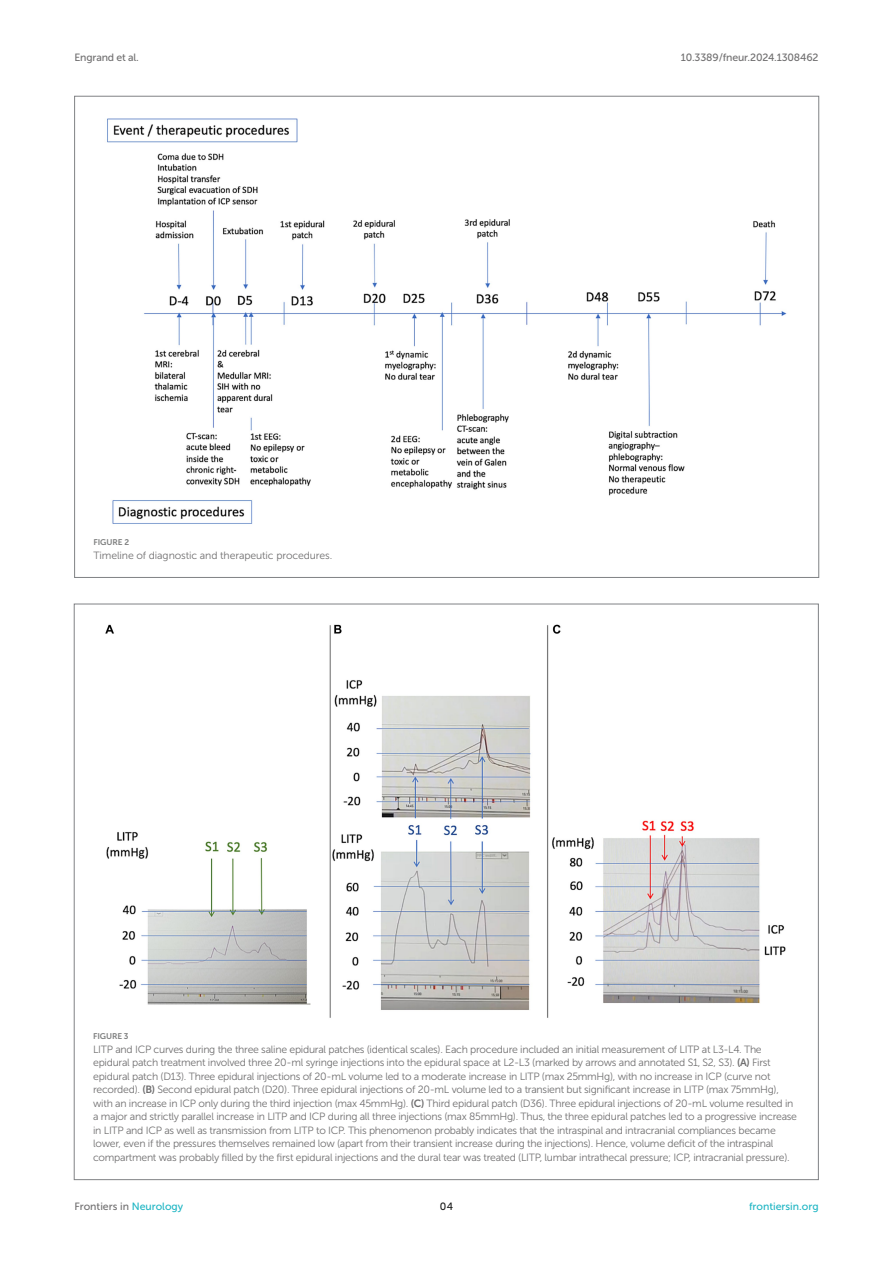
<style>
.page{position:relative;width:893px;height:1263px;background:#fff}
.page>*{position:absolute;margin:0;border:0;box-sizing:border-box;transform-origin:0 0}
.FIG_LEG{font:10.5px/13.5px "Museo Sans 300";letter-spacing:-.025em;color:#706f70}
.t1{font:10.5px "Museo Sans 500";letter-spacing:-.015em;color:#706f70}
.t2{font:10.5px "Museo Sans 500";color:#1db5c3}
.t3{font:10.5px "Museo Sans 500";color:#1b1c1b}
.FIG_HD{font:8.25px "Museo Sans 700";letter-spacing:-.01em;color:#7e7f7f}
.s1{font-family:"Museo Sans 700"}
.s2{color:#1db5c3}
</style>
<div class="page">
<img style="left:105px;top:624px;width:681px;height:394px">
<img style="left:107px;top:118px;width:680px;height:406px">
<p class="t1" style="left:74px;top:51px;width:66px">Engrand et al.</p>
<p class="t1" style="left:681px;top:51px;width:139px">10.3389/fneur.2024.1308462</p>
<p class="FIG_HD" style="left:94px;top:538px;width:37px">FIGURE 2</p>
<p class="FIG_LEG" style="left:94px;top:548px;width:240px">Timeline of diagnostic and therapeutic procedures.</p>
<p class="FIG_HD" style="left:93px;top:1032px;width:37px">FIGURE 3</p>
<p class="FIG_LEG" style="left:93px;top:1042px;width:705px">LITP and ICP curves during the three saline epidural patches (identical scales). Each procedure included an initial measurement of LITP at L3-L4. The epidural patch treatment involved three 20-ml syringe injections into the epidural space at L2-L3 (marked by arrows and annotated S1, S2, S3). <span class="s1">(A)</span> First epidural patch (D13). Three epidural injections of 20-mL volume led to a moderate increase in LITP (max 25 mmHg), with no increase in ICP (curve not recorded). <span class="s1">(B)</span> Second epidural patch (D20). Three epidural injections of 20-mL volume led to a transient but significant increase in LITP (max 75 mmHg), with an increase in ICP only during the third injection (max 45 mmHg). <span class="s1">(C)</span> Third epidural patch (D36). Three epidural injections of 20-mL volume resulted in a major and strictly parallel increase in LITP and ICP during all three injections (max 85 mmHg). Thus, the three epidural patches led to a progressive increase in LITP and ICP as well as transmission from LITP to ICP. This phenomenon probably indicates that the intraspinal and intracranial compliances became lower, even if the pressures themselves remained low (apart from their transient increase during the injections). Hence, volume deficit of the intraspinal compartment was probably filled by the first epidural injections and the dural tear was treated (LITP, lumbar intrathecal pressure; ICP, intracranial pressure).</p>
<p class="t1" style="left:74px;top:1200px;width:110px">Frontiers in <span class="s2">Neurology</span></p>
<p class="t3" style="left:440px;top:1200px;width:15px">04</p>
<p class="t2" style="left:749px;top:1200px;width:71px">frontiersin.org</p>
</div>
